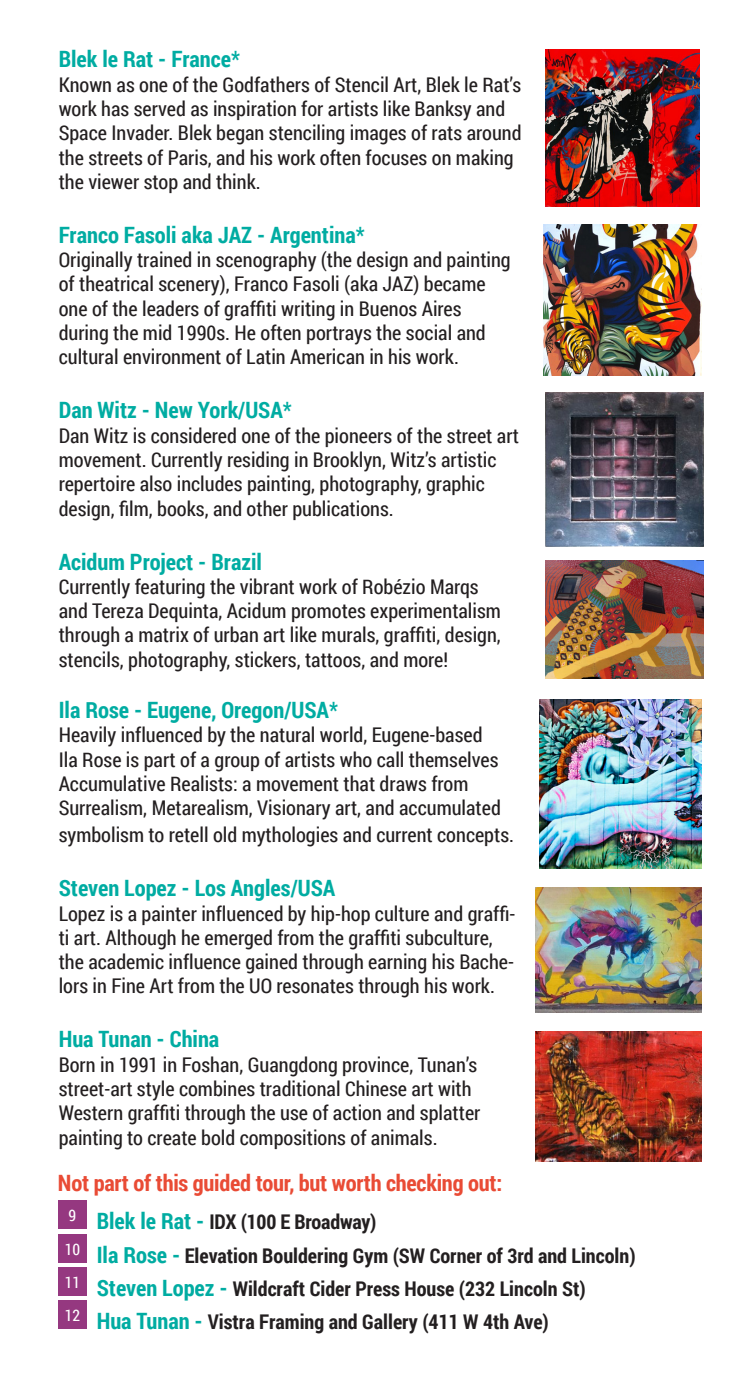
<style>
.page{position:relative;width:756px;height:1377px;background:#fff}
.page>*{position:absolute;margin:0;border:0;box-sizing:border-box;transform-origin:0 0}
.t1{font:700 22.5px "Roboto Condensed";color:#00aca2}
.t2{font:700 22.5px "Roboto Condensed";letter-spacing:-.01em;color:#e94b35}
.t3{font:20.25px/24.3px "Roboto Condensed";color:#231f20}
.t4{font:700 20.25px "Roboto Condensed";color:#231f20}
.t5{font:15.75px "Roboto Condensed";color:#fff}
.s1{font-size:22.5px;color:#00aca2}
</style>
<div class="page">
<img style="left:545px;top:392px;width:159px;height:155px">
<img style="left:545px;top:50px;width:154px;height:157px">
<img style="left:536px;top:888px;width:166px;height:125px">
<img style="left:536px;top:1032px;width:166px;height:130px">
<img style="left:540px;top:700px;width:161px;height:168px">
<img style="left:545px;top:560px;width:158px;height:119px">
<img style="left:543px;top:225px;width:158px;height:151px">
<div style="left:58px;top:1200px;width:29px;height:29px;background:#953880"></div>
<div style="left:58px;top:1234px;width:29px;height:29px;background:#953880"></div>
<div style="left:58px;top:1267px;width:29px;height:29px;background:#953880"></div>
<div style="left:58px;top:1301px;width:29px;height:28px;background:#953880"></div>
<p class="t1" style="left:59px;top:43px;width:183px">Blek le Rat - France*</p>
<p class="t3" style="left:59px;top:72px;width:464px">Known as one of the Godfathers of Stencil Art, Blek le Rat’s work has served as inspiration for artists like Banksy and Space Invader. Blek began stenciling images of rats around the streets of Paris, and his work often focuses on making the viewer stop and think.</p>
<p class="t1" style="left:59px;top:219px;width:308px">Franco Fasoli aka JAZ - Argentina*</p>
<p class="t3" style="left:59px;top:247px;width:454px">Originally trained in scenography (the design and painting of theatrical scenery), Franco Fasoli (aka JAZ) became one of the leaders of graffiti writing in Buenos Aires during the mid 1990s. He often portrays the social and cultural environment of Latin American in his work.</p>
<p class="t1" style="left:59px;top:394px;width:235px">Dan Witz - New York/USA*</p>
<p class="t3" style="left:59px;top:423px;width:462px">Dan Witz is considered one of the pioneers of the street art movement. Currently residing in Brooklyn, Witz’s artistic repertoire also includes painting, photography, graphic design, film, books, and other publications.</p>
<p class="t1" style="left:59px;top:546px;width:205px">Acidum Project - Brazil</p>
<p class="t3" style="left:59px;top:574px;width:444px">Currently featuring the vibrant work of Robézio Marqs and Tereza Dequinta, Acidum promotes experimentalism through a matrix of urban art like murals, graffiti, design, stencils, photography, stickers, tattoos, and more!</p>
<p class="t1" style="left:59px;top:694px;width:281px">Ila Rose - Eugene, Oregon/USA*</p>
<p class="t3" style="left:59px;top:722px;width:444px">Heavily influenced by the natural world, Eugene-based Ila Rose is part of a group of artists who call themselves Accumulative Realists: a movement that draws from Surrealism, Metarealism, Visionary art, and accumulated</p>
<p class="t3" style="left:59px;top:822px;width:457px">symbolism to retell old mythologies and current concepts.</p>
<p class="t1" style="left:59px;top:872px;width:278px">Steven Lopez - Los Angles/USA</p>
<p class="t3" style="left:59px;top:900px;width:458px">Lopez is a painter influenced by hip-hop culture and graffi&shy;ti art. Although he emerged from the graffiti subculture, the academic influence gained through earning his Bache&shy;lors in Fine Art from the UO resonates through his work.</p>
<p class="t1" style="left:59px;top:1024px;width:162px">Hua Tunan - China</p>
<p class="t3" style="left:59px;top:1052px;width:423px">Born in 1991 in Foshan, Guangdong province, Tunan’s street-art style combines traditional Chinese art with Western graffiti through the use of action and splatter painting to create bold compositions of animals.</p>
<p class="t2" style="left:58px;top:1167px;width:446px">Not part of this guided tour, but worth checking out:</p>
<p class="t5" style="left:69px;top:1205px;width:9px">9</p>
<p class="t4" style="left:97px;top:1208px;width:281px"><span class="s1">Blek le Rat -</span> IDX (100 E Broadway)</p>
<p class="t5" style="left:65px;top:1238px;width:17px">10</p>
<p class="t4" style="left:97px;top:1241px;width:540px"><span class="s1">Ila Rose -</span> Elevation Bouldering Gym (SW Corner of 3rd and Lincoln)</p>
<p class="t5" style="left:65px;top:1271px;width:17px">11</p>
<p class="t4" style="left:97px;top:1275px;width:490px"><span class="s1">Steven Lopez -</span> Wildcraft Cider Press House (232 Lincoln St)</p>
<p class="t5" style="left:65px;top:1305px;width:17px">12</p>
<p class="t4" style="left:97px;top:1308px;width:454px"><span class="s1">Hua Tunan -</span> Vistra Framing and Gallery (411 W 4th Ave)</p>
</div>
